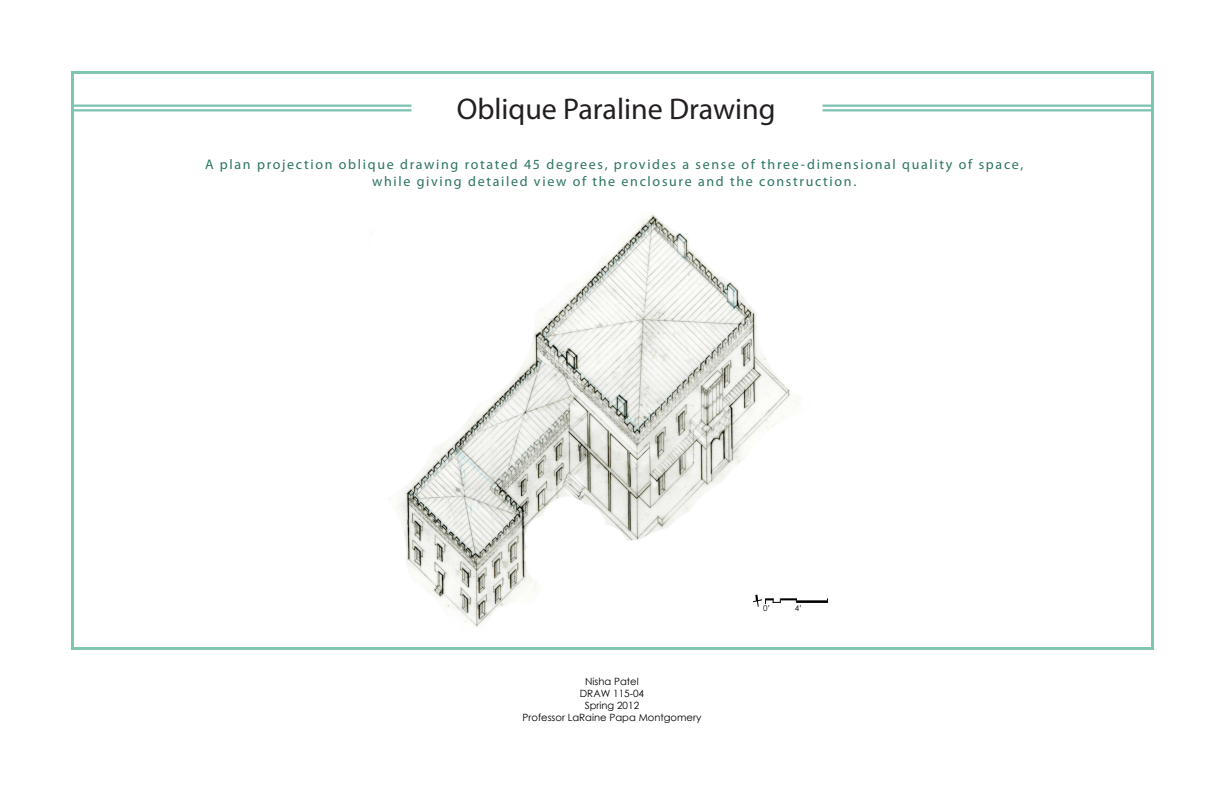
<style>
.page{position:relative;width:1224px;height:792px;background:#fff}
.page>*{position:absolute;margin:0;border:0;box-sizing:border-box;transform-origin:0 0}
.Colum_Text{font:30px "Myriad Pro";color:#231f20}
.Colum_Text-2{font:14px "Myriad Pro";letter-spacing:.12em;color:#2c7364}
.t1{font:10px/12px "Century Gothic";color:#000;text-align:center}
.t2{font:8px "Century Gothic";color:#000}
</style>
<div class="page">
<hr style="left:71px;top:71px;width:1083px;height:3px;background:#80c4b4">
<hr style="left:1151px;top:73px;width:3px;height:575px;background:#80c4b4">
<hr style="left:71px;top:647px;width:1083px;height:3px;background:#80c4b4">
<hr style="left:71px;top:73px;width:3px;height:575px;background:#80c4b4">
<hr style="left:72px;top:109px;width:339px;height:2px;background:#80c4b4">
<hr style="left:72px;top:105px;width:339px;height:2px;background:#80c4b4">
<hr style="left:823px;top:105px;width:329px;height:2px;background:#80c4b4">
<hr style="left:823px;top:109px;width:329px;height:2px;background:#80c4b4">
<img style="left:389px;top:214px;width:411px;height:413px">
<div style="left:797px;top:600px;width:31px;height:3px;background:#000;border:1px solid #000"></div>
<svg style="left:753px;top:593px;width:44px;height:14px"></svg>
<p class="Colum_Text" style="left:457px;top:91px;width:320px">Oblique Paraline Drawing</p>
<p class="Colum_Text-2" style="left:205px;top:156px;width:820px">A plan projection oblique drawing rotated 45 degrees, provides a sense of three-dimensional quality of space,</p>
<p class="Colum_Text-2" style="left:372px;top:173px;width:486px">while giving detailed view of the enclosure and the construction.</p>
<p class="t1" style="left:523px;top:676px;width:180px">Nisha Patel<br>DRAW 115-04<br>Spring 2012<br>Professor LaRaine Papa Montgomery</p>
<p class="t2" style="left:763px;top:603px;width:9px">0’</p>
<p class="t2" style="left:795px;top:603px;width:9px">4’</p>
</div>
